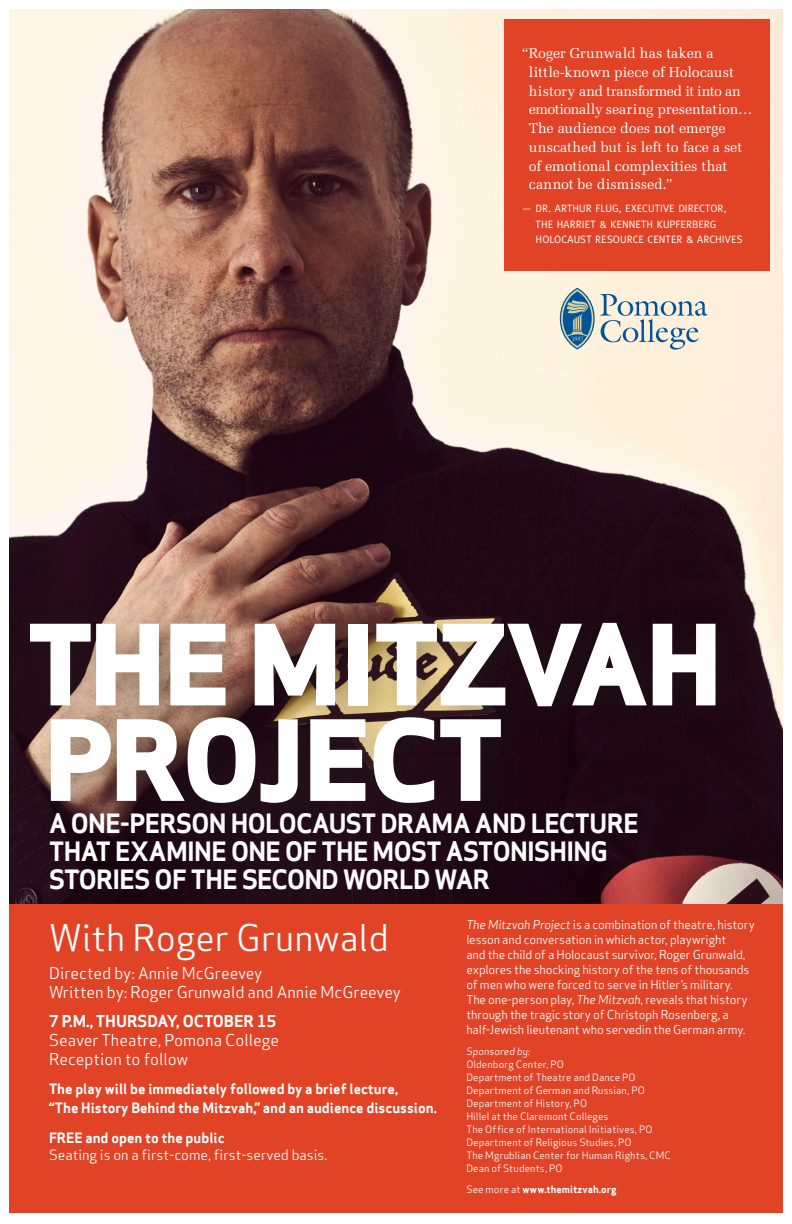
<style>
.page{position:relative;width:792px;height:1224px;background:#fff}
.page>*{position:absolute;margin:0;border:0;box-sizing:border-box;transform-origin:0 0}
.t1{font:108.9px "Apex Sans Extra Bold T";letter-spacing:-.03em;color:#fff;scale:1.05 1}
.t2{font:36px "Apex Sans Book T";color:#fff}
.t3{font:26px/28px "Apex Sans Bold T";letter-spacing:-.025em;color:#fff}
.t4{font:16px "Apex Sans Book T";color:#fff}
.t5{font:16px "Apex Sans Bold T";color:#fff}
.t6{font:14.2px/18.7px "Melior";letter-spacing:-.005em;color:#fff}
.t7{font:14px/19.2px "Apex Sans Bold T";color:#fff}
.t8{font:14px "Apex Sans Book T";color:#fff}
.t9{font:12px/15px "Apex Sans Book T";letter-spacing:-.01em;color:#fff}
.t10{font:10.7px/15.1px "Meta";letter-spacing:.005em;color:#fff}
.t11{font:10px "Apex Sans Book T";letter-spacing:.01em;color:#fff}
.t12{font:10px "Apex Sans Bold T";letter-spacing:.01em;color:#fff}
.t13{font:10px "Apex Sans Book Italic T";letter-spacing:.01em;color:#fff}
.s1{font-family:"Apex Sans Book Italic T"}
.s2{font-family:"Apex Sans Book T"}
</style>
<div class="page">
<div style="left:9px;top:903px;width:774px;height:310px;background:#e14326"></div>
<img style="left:9px;top:9px;width:774px;height:894px">
<div style="left:9px;top:602px;width:742px;height:235px;background:#231f20;opacity:.4"></div>
<div style="left:504px;top:19px;width:266px;height:252px;background:#e14326"></div>
<svg style="left:600px;top:294px;width:108px;height:56px;background:#cfd2cf"></svg>
<svg style="left:560px;top:288px;width:35px;height:61px"></svg>
<svg style="left:561px;top:289px;width:32px;height:59px;background:#7398a9"></svg>
<p class="t6" style="left:529px;top:44px;width:225px;text-indent:-7px">“Roger Grunwald has taken a little-known piece of Holocaust history and transformed it into an emotionally searing presentation…<br>The audience does not emerge unscathed but is left to face a set of emotional complexities that cannot be dismissed.”</p>
<p class="t10" style="left:536px;top:201px;width:209px;text-indent:-14px">— DR. ARTHUR FLUG, EXECUTIVE DIRECTOR,<br>THE HARRIET &amp; KENNETH KUPFERBERG<br>HOLOCAUST RESOURCE CENTER &amp; ARCHIVES</p>
<p class="t1" style="left:26px;top:595px;width:665px">THE MITZVAH</p>
<p class="t1" style="left:43px;top:690px;width:441px">PROJECT</p>
<p class="t3" style="left:49px;top:809px;width:591px">A ONE-PERSON HOLOCAUST DRAMA AND LECTURE<br>THAT EXAMINE ONE OF THE MOST ASTONISHING<br>STORIES OF THE SECOND WORLD WAR</p>
<p class="t2" style="left:49px;top:915px;width:341px">With Roger Grunwald</p>
<p class="t4" style="left:49px;top:963px;width:215px">Directed by: Annie McGreevey</p>
<p class="t4" style="left:49px;top:982px;width:353px">Written by: Roger Grunwald and Annie McGreevey</p>
<p class="t5" style="left:49px;top:1010px;width:229px">7 P.M., THURSDAY, OCTOBER 15</p>
<p class="t4" style="left:49px;top:1030px;width:231px">Seaver Theatre, Pomona College</p>
<p class="t4" style="left:49px;top:1049px;width:141px">Reception to follow</p>
<p class="t7" style="left:49px;top:1079px;width:389px">The play will be immediately followed by a brief lecture,<br>“The History Behind the Mitzvah,” and an audience discussion.</p>
<p class="t7" style="left:49px;top:1128px;width:177px">FREE and open to the public</p>
<p class="t8" style="left:49px;top:1146px;width:280px">Seating is on a first-come, first-served basis.</p>
<p class="t9" style="left:466px;top:917px;width:290px"><span class="s1">The Mitzvah Project</span> is a combination of theatre, history lesson and conversation in which actor, playwright<br>and the child of a Holocaust survivor, Roger Grunwald, explores the shocking history of the tens of thousands of men who were forced to serve in Hitler’s military.<br>The one-person play, <span class="s1">The Mitzvah</span>, reveals that history through the tragic story of Christoph Rosenberg, a half-Jewish lieutenant who servedin the German army.</p>
<p class="t13" style="left:466px;top:1045px;width:66px">Sponsored by:</p>
<p class="t11" style="left:466px;top:1058px;width:99px">Oldenborg Center, PO</p>
<p class="t11" style="left:466px;top:1071px;width:171px">Department of Theatre and Dance PO</p>
<p class="t11" style="left:466px;top:1084px;width:180px">Department of German and Russian, PO</p>
<p class="t11" style="left:466px;top:1097px;width:122px">Department of History, PO</p>
<p class="t11" style="left:466px;top:1110px;width:144px">Hillel at the Claremont Colleges</p>
<p class="t11" style="left:466px;top:1123px;width:188px">The Office of International Initiatives, PO</p>
<p class="t11" style="left:466px;top:1136px;width:167px">Department of Religious Studies, PO</p>
<p class="t11" style="left:466px;top:1149px;width:206px">The Mgrublian Center for Human Rights, CMC</p>
<p class="t11" style="left:466px;top:1162px;width:98px">Dean of Students, PO</p>
<p class="t12" style="left:466px;top:1183px;width:152px"><span class="s2">See more at</span> www.themitzvah.org</p>
</div>
